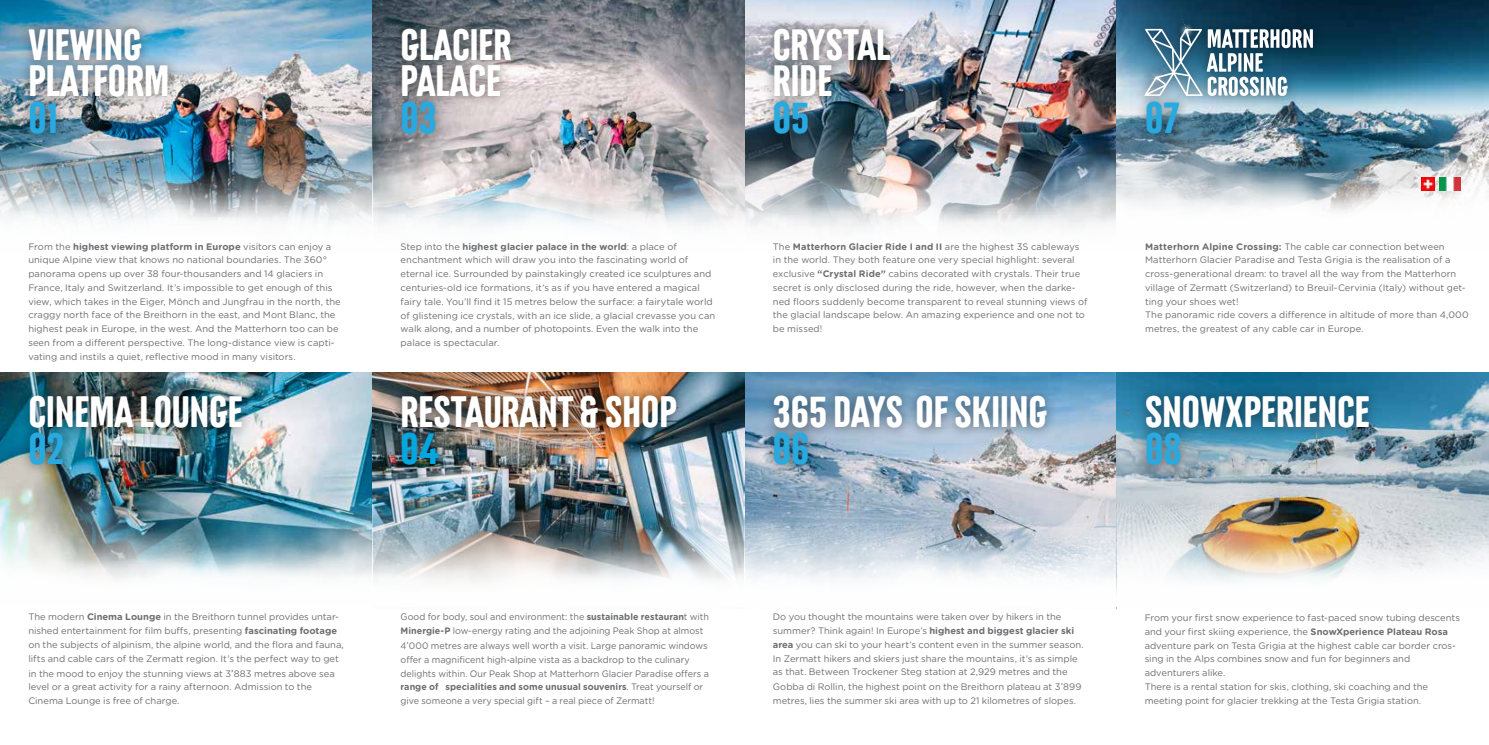
<style>
.page{position:relative;width:1489px;height:745px;background:#fff}
.page>*{position:absolute;margin:0;border:0;box-sizing:border-box;transform-origin:0 0}
.t1{font:43.75px/36.2px "Matterhorn Climb Solid";color:#fff}
.t2{font:43.75px "Matterhorn Climb Solid";color:#28aae1}
.t3{font:43.75px "Matterhorn Climb Solid";color:#00a7e1}
.t4{font:9.38px/13.8px "Gotham Rounded";color:#6d6e71}
.t5{font:9.38px/13.8px "Gotham Rounded";color:#6d6e71;scale:.96 1}
.s1{font-weight:700}
.s2{font-size:10px;color:#1c5384}
.s3{font-size:10px}
</style>
<div class="page">
<img style="left:372px;top:372px;width:1116px;height:70px">
<img style="left:0;top:0;width:744px;height:72px">
<img style="left:744px;top:0;width:744px;height:74px">
<img style="left:372px;top:72px;width:744px;height:22px">
<div style="left:762px;top:17px;width:139px;height:127px;background:#000;opacity:.5"></div>
<img style="left:0;top:372px;width:372px;height:55px">
<img style="left:0;top:70px;width:372px;height:24px">
<img style="left:0;top:427px;width:372px;height:15px">
<img style="left:372px;top:432px;width:372px;height:10px">
<img style="left:744px;top:430px;width:383px;height:179px">
<div style="left:18px;top:17px;width:161px;height:127px;background:#000;opacity:.5"></div>
<div style="left:390px;top:17px;width:132px;height:127px;background:#000;opacity:.5"></div>
<div style="left:18px;top:384px;width:235px;height:92px;background:#000;opacity:.5"></div>
<div style="left:390px;top:384px;width:297px;height:92px;background:#000;opacity:.7"></div>
<div style="left:762px;top:384px;width:295px;height:91px;background:#000;opacity:.5"></div>
<img style="left:1116px;top:74px;width:372px;height:13px">
<img style="left:1116px;top:87px;width:372px;height:7px">
<div style="left:1133px;top:10px;width:191px;height:98px;background:#000;opacity:.5"></div>
<svg style="left:1134px;top:7px;width:178px;height:87px;background:#537a8f"></svg>
<svg style="left:1177px;top:22px;width:17px;height:17px"></svg>
<div style="left:1134px;top:91px;width:55px;height:54px;background:#000;opacity:.5"></div>
<div style="left:1134px;top:384px;width:245px;height:91px;background:#000;opacity:.5"></div>
<img style="left:0;top:442px;width:1488px;height:164px">
<img style="left:0;top:94px;width:1488px;height:135px">
<h1 class="t1" style="left:28px;top:28px;width:142px">VIEWING<br>PLATFORM</h1>
<h1 class="t2" style="left:28px;top:97px;width:31px">01</h1>
<h1 class="t1" style="left:400px;top:28px;width:112px">GLACIER<br>PALACE</h1>
<h1 class="t2" style="left:400px;top:97px;width:38px">03</h1>
<h1 class="t1" style="left:772px;top:28px;width:119px">CRYSTAL<br>RIDE</h1>
<h1 class="t2" style="left:772px;top:97px;width:38px">05</h1>
<h1 class="t2" style="left:1144px;top:98px;width:36px">07</h1>
<p class="t4" style="left:28px;top:239px;width:314px">From the <span class="s1">highest viewing platform in Europe</span> visitors can enjoy a unique Alpine view that knows no national boundaries. The 360° panorama opens up over 38 four-thousanders and 14 glaciers in France, Italy and Switzerland. It’s impossible to get enough of this view, which takes in the Eiger, Mönch and Jungfrau in the north, the craggy north face of the Breithorn in the east, and Mont Blanc, the highest peak in Europe, in the west. And the Matterhorn too can be seen from a different perspective. The long-distance view is capti&shy;vating and instils a quiet, reflective mood in many visitors.</p>
<p class="t4" style="left:400px;top:239px;width:316px">Step into the <span class="s1">highest glacier palace in the world</span>: a place of enchantment which will draw you into the fascinating world of eternal ice. Surrounded by painstakingly created ice sculptures and centuries-old ice formations, it’s as if you have entered a magical fairy tale. You’ll find it 15 metres below the surface: a fairytale world of glistening ice crystals, with an ice slide, a glacial crevasse you can walk along, and a number of photopoints. Even the walk into the palace is spectacular.</p>
<p class="t4" style="left:772px;top:239px;width:316px">The <span class="s1">Matterhorn Glacier Ride I and II</span> are the highest 3S cableways in the world. They both feature one very special highlight: several exclusive <span class="s1">“Crystal Ride”</span> cabins decorated with crystals. Their true secret is only disclosed during the ride, however, when the darke&shy;ned floors suddenly become transparent to reveal stunning views of the glacial landscape below. An amazing experience and one not to be missed!</p>
<p class="t4" style="left:1144px;top:239px;width:325px"><span class="s1">Matterhorn Alpine Crossing:</span> The cable car connection between Matterhorn Glacier Paradise and Testa Grigia is the realisation of a cross-generational dream: to travel all the way from the Matterhorn village of Zermatt (Switzerland) to Breuil-Cervinia (Italy) without get&shy;ting your shoes wet!<br>The panoramic ride covers a difference in altitude of more than 4,000 metres, the greatest of any cable car in Europe.</p>
<h1 class="t1" style="left:28px;top:396px;width:216px">CINEMA LOUNGE</h1>
<h1 class="t2" style="left:28px;top:428px;width:38px">02</h1>
<h1 class="t1" style="left:400px;top:396px;width:278px">RESTAURANT &amp; SHOP</h1>
<h1 class="t3" style="left:400px;top:428px;width:41px">04</h1>
<p class="t4" style="left:28px;top:609px;width:317px">The modern <span class="s1">Cinema Lounge</span> in the Breithorn tunnel provides untar&shy;nished entertainment for film buffs, presenting <span class="s1">fascinating footage </span>on the subjects of alpinism, the alpine world, and the flora and fauna, lifts and cable cars of the Zermatt region. It’s the perfect way to get</p>
<p class="t4" style="left:28px;top:665px;width:308px">in the mood to enjoy the stunning views at 3<span class="s2">’</span>883 metres above sea level or a great activity for a rainy afternoon. Admission to the<br>Cinema Lounge is free of charge.</p>
<p class="t5" style="left:400px;top:609px;width:322px">Good for body, soul and environment: the <span class="s1">sustainable restauran</span>t with<br><span class="s1">Minergie-P</span> low-energy rating and the adjoining Peak Shop at almost</p>
<p class="t5" style="left:400px;top:638px;width:322px">4<span class="s3">’</span>000 metres are always well worth a visit. Large panoramic windows offer a magnificent high-alpine vista as a backdrop to the culinary delights within. Our Peak Shop at Matterhorn Glacier Paradise offers a <span class="s1">range of specialities and some unusual souvenirs</span>. Treat yourself or give someone a very special gift – a real piece of Zermatt!</p>
<h1 class="t1" style="left:772px;top:395px;width:276px">365 DAYS OF SKIING</h1>
<h1 class="t2" style="left:772px;top:428px;width:38px">06</h1>
<p class="t4" style="left:772px;top:609px;width:312px">Do you thought the mountains were taken over by hikers in the summer? Think again! In Europe’s <span class="s1">highest and biggest glacier ski area</span> you can ski to your heart’s content even in the summer season.<br>In Zermatt hikers and skiers just share the mountains, it’s as simple as that. Between Trockener Steg station at 2,929 metres and the</p>
<p class="t4" style="left:772px;top:679px;width:310px">Gobba di Rollin, the highest point on the Breithorn plateau at 3<span class="s3">’</span>899 metres, lies the summer ski area with up to 21 kilometres of slopes.</p>
<h1 class="t1" style="left:1144px;top:395px;width:226px">SNOWXPERIENCE</h1>
<h1 class="t2" style="left:1144px;top:428px;width:38px">08</h1>
<p class="t4" style="left:1144px;top:610px;width:317px">From your first snow experience to fast-paced snow tubing descents and your first skiing experience, the <span class="s1">SnowXperience Plateau Rosa </span>adventure park on Testa Grigia at the highest cable car border cros&shy;sing in the Alps combines snow and fun for beginners and adventurers alike.<br>There is a rental station for skis, clothing, ski coaching and the meeting point for glacier trekking at the Testa Grigia station.</p>
</div>
